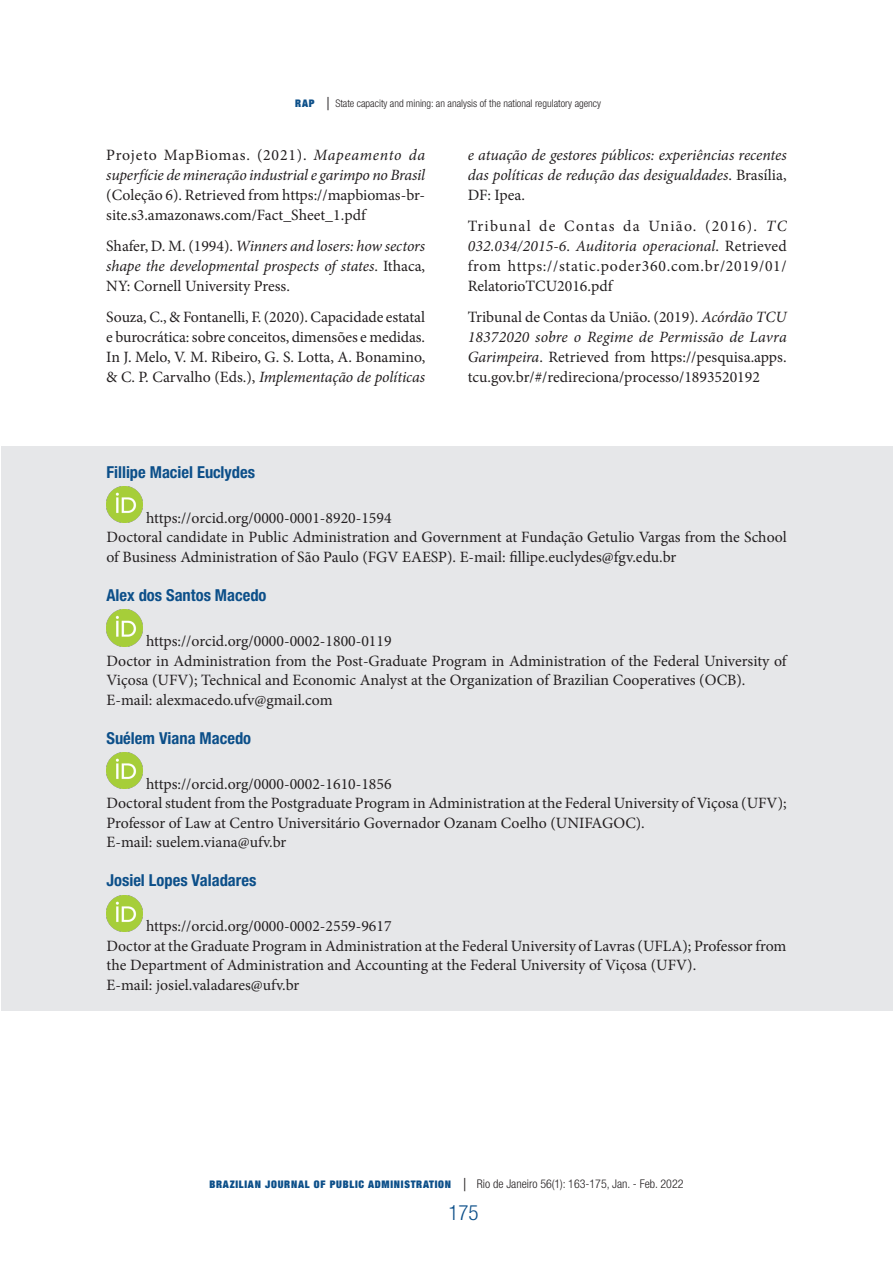
<style>
.page{position:relative;width:893px;height:1263px;background:#fff}
.page>*{position:absolute;margin:0;border:0;box-sizing:border-box;transform-origin:0 0}
.t1{font:300 condensed 21px "Helvetica Neue LT Std";color:#0c4f89}
.AUTOR{font:700 condensed 16.5px "Helvetica Neue LT Std";color:#0c4f89}
.autores_final_1{font:15.75px/19.5px "Minion Pro";color:#231f20}
.BIBLIOGRAFIA{font:15.75px/20.1px "Minion Pro";color:#231f20;text-align:justify}
.BIBLIOGRAFIA-2{font:italic 15.75px/20.1px "Minion Pro";letter-spacing:-.005em;color:#231f20;text-align:justify}
.t2{font:300 condensed 12px "Helvetica Neue LT Std";color:#231f20}
.t3{font:300 condensed 10.5px "Helvetica Neue LT Std";color:#231f20}
.s1{font-family:"Helvetica Neue";font-weight:900;font-stretch:expanded;color:#0c4f89}
.s2{font-size:18px}
.s3{font-style:italic}
.s4{font-style:normal}
.s5{font-family:"Helvetica Neue";font-weight:900;font-stretch:expanded;font-size:10.5px;color:#0c4f89}
</style>
<div class="page">
<div style="left:2px;top:446px;width:891px;height:564px;background:#e6e7e9"></div>
<img style="left:106px;top:487px;width:36px;height:36px">
<img style="left:106px;top:610px;width:36px;height:36px">
<img style="left:106px;top:752px;width:36px;height:36px">
<img style="left:106px;top:895px;width:36px;height:36px">
<p class="t3" style="left:295px;top:98px;width:307px"><span class="s1">RAP</span> <span class="s2">|</span> State capacity and mining: an analysis of the national regulatory agency</p>
<p class="BIBLIOGRAFIA" style="left:106px;top:145px;width:320px">Projeto MapBiomas. (2021). <span class="s3">Mapeamento da superfície de mineração industrial e garimpo no Brasil </span>(Coleção 6). Retrieved from https://mapbiomas-br&shy;site.s3.amazonaws.com/Fact_Sheet_1.pdf</p>
<p class="BIBLIOGRAFIA-2" style="left:106px;top:236px;width:320px"><span class="s4">Shafer, D. M. (1994).</span> Winners and losers: how sectors shape the developmental prospects of states<span class="s4">. Ithaca, NY: Cornell University Press.</span></p>
<p class="BIBLIOGRAFIA" style="left:106px;top:307px;width:320px">Souza, C., &amp; Fontanelli, F. (2020). Capacidade estatal e burocrática: sobre conceitos, dimensões e medidas.<br>In J. Melo, V. M. Ribeiro, G. S. Lotta, A. Bonamino, &amp; C. P. Carvalho (Eds.), <span class="s3">Implementação de políticas</span></p>
<p class="BIBLIOGRAFIA-2" style="left:468px;top:145px;width:320px">e atuação de gestores públicos: experiências recentes das políticas de redução das desigualdades<span class="s4">. Brasília, DF: Ipea.</span></p>
<p class="BIBLIOGRAFIA" style="left:468px;top:216px;width:321px">Tribunal de Contas da União. (2016). <span class="s3">TC 032.034/2015-6</span>. <span class="s3">Auditoria operacional</span>. Retrieved from https://static.poder360.com.br/2019/01/ RelatorioTCU2016.pdf</p>
<p class="BIBLIOGRAFIA" style="left:468px;top:307px;width:320px">Tribunal de Contas da União. (2019). <span class="s3">Acórdão TCU 18372020 sobre o Regime de Permissão de Lavra Garimpeira</span>. Retrieved from https://pesquisa.apps. tcu.gov.br/#/redireciona/processo/1893520192</p>
<p class="AUTOR" style="left:106px;top:462px;width:150px">Fillipe Maciel Euclydes</p>
<p class="autores_final_1" style="left:146px;top:508px;width:247px">https://orcid.org/0000-0001-8920-1594</p>
<p class="autores_final_1" style="left:106px;top:528px;width:682px">Doctoral candidate in Public Administration and Government at Fundação Getulio Vargas from the School of Business Administration of São Paulo (FGV EAESP). E-mail: fillipe.euclydes@fgv.edu.br</p>
<p class="AUTOR" style="left:106px;top:585px;width:162px">Alex dos Santos Macedo</p>
<p class="autores_final_1" style="left:146px;top:631px;width:247px">https://orcid.org/0000-0002-1800-0119</p>
<p class="autores_final_1" style="left:106px;top:651px;width:682px">Doctor in Administration from the Post-Graduate Program in Administration of the Federal University of<br>Viçosa (UFV); Technical and Economic Analyst at the Organization of Brazilian Cooperatives (OCB).</p>
<p class="autores_final_1" style="left:106px;top:690px;width:228px">E-mail: alexmacedo.ufv@gmail.com</p>
<p class="AUTOR" style="left:106px;top:728px;width:146px">Suélem Viana Macedo</p>
<p class="autores_final_1" style="left:146px;top:774px;width:247px">https://orcid.org/0000-0002-1610-1856</p>
<p class="autores_final_1" style="left:106px;top:793px;width:682px">Doctoral student from the Postgraduate Program in Administration at the Federal University of Viçosa (UFV);<br>Professor of Law at Centro Universitário Governador Ozanam Coelho (UNIFAGOC).</p>
<p class="autores_final_1" style="left:106px;top:832px;width:181px">E-mail: suelem.viana@ufv.br</p>
<p class="AUTOR" style="left:106px;top:870px;width:151px">Josiel Lopes Valadares</p>
<p class="autores_final_1" style="left:146px;top:916px;width:247px">https://orcid.org/0000-0002-2559-9617</p>
<p class="autores_final_1" style="left:106px;top:936px;width:682px">Doctor at the Graduate Program in Administration at the Federal University of Lavras (UFLA); Professor from the Department of Administration and Accounting at the Federal University of Viçosa (UFV).</p>
<p class="autores_final_1" style="left:106px;top:975px;width:194px">E-mail: josiel.valadares@ufv.br</p>
<p class="t2" style="left:209px;top:1176px;width:476px"><span class="s5">BRAZILIAN JOURNAL OF PUBLIC ADMINISTRATION</span> <span class="s2">|</span> Rio de Janeiro 56(1): 163-175, Jan. - Feb. 2022</p>
<h1 class="t1" style="left:448px;top:1200px;width:32px">175</h1>
</div>
